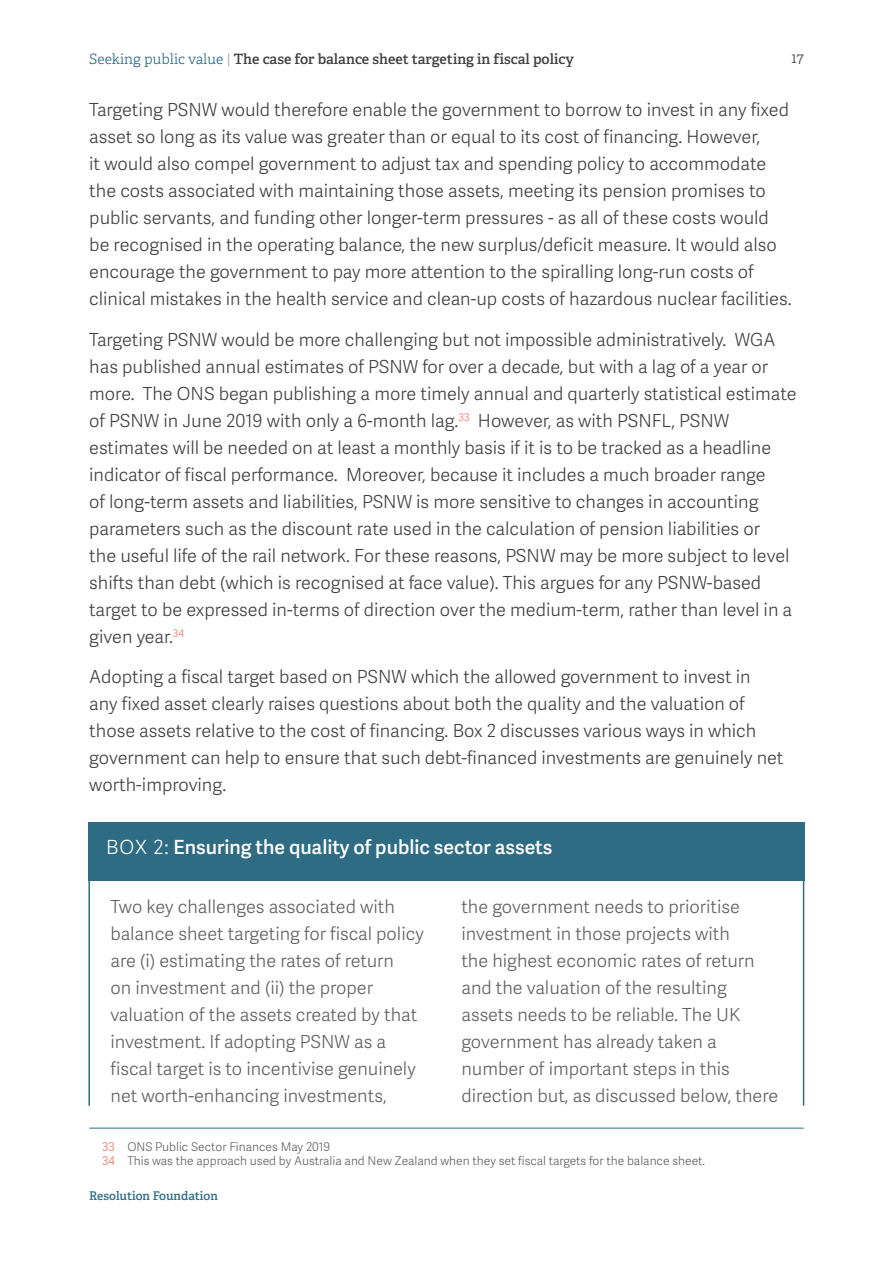
<style>
.page{position:relative;width:893px;height:1263px;background:#fff}
.page>*{position:absolute;margin:0;border:0;box-sizing:border-box;transform-origin:0 0}
.t1{font:19.5px "Adelle Sans Sb";color:#fff}
.t2{font:18px/27px "Adelle Sans Lt";color:#404040}
.t3{font:18px/27px "Adelle Sans Lt";color:#606060}
.t4{font:300 15px "Adelle";color:#404040}
.t5{font:600 14.25px "Adelle";color:#404040}
.t6{font:12px/14.4px "Adelle Sans Lt";color:#606060}
.t7{font:600 12px "Adelle";color:#2e6c83}
.s1{font-weight:300;color:#2e6c83}
.s2{font-family:"Adelle Sans Lt";font-weight:400;color:#9f9f9f}
.s3{font-family:"Adelle Sans Lt"}
.s4{color:#ee7062}
</style>
<div class="page">
<div style="left:88px;top:822px;width:716px;height:59px;background:#2e6c83"></div>
<hr style="left:89px;top:1128px;width:715px;height:1px;background:#2e6c83">
<div style="left:88px;top:865px;width:716px;height:241px;border:2px solid #2e6c83"></div>
<p class="t5" style="left:89px;top:50px;width:486px"><span class="s1">Seeking public value</span> <span class="s2">|</span> The case for balance sheet targeting in fiscal policy</p>
<p class="t4" style="left:792px;top:49px;width:14px">17</p>
<p class="t2" style="left:89px;top:96px;width:704px">Targeting PSNW would therefore enable the government to borrow to invest in any fixed asset so long as its value was greater than or equal to its cost of financing. However,<br>it would also compel government to adjust tax and spending policy to accommodate the costs associated with maintaining those assets, meeting its pension promises to public servants, and funding other longer-term pressures - as all of these costs would be recognised in the operating balance, the new surplus/deficit measure. It would also encourage the government to pay more attention to the spiralling long-run costs of clinical mistakes in the health service and clean-up costs of hazardous nuclear facilities.</p>
<p class="t2" style="left:89px;top:325px;width:709px">Targeting PSNW would be more challenging but not impossible administratively. WGA has published annual estimates of PSNW for over a decade, but with a lag of a year or more. The ONS began publishing a more timely annual and quarterly statistical estimate of PSNW in June 2019 with only a 6-month lag.<sup>33</sup> However, as with PSNFL, PSNW estimates will be needed on at least a monthly basis if it is to be tracked as a headline indicator of fiscal performance. Moreover, because it includes a much broader range<br>of long-term assets and liabilities, PSNW is more sensitive to changes in accounting parameters such as the discount rate used in the calculation of pension liabilities or<br>the useful life of the rail network. For these reasons, PSNW may be more subject to level shifts than debt (which is recognised at face value). This argues for any PSNW-based target to be expressed in-terms of direction over the medium-term, rather than level in a given year.<sup>34</sup></p>
<p class="t2" style="left:89px;top:663px;width:696px">Adopting a fiscal target based on PSNW which the allowed government to invest in any fixed asset clearly raises questions about both the quality and the valuation of those assets relative to the cost of financing. Box 2 discusses various ways in which government can help to ensure that such debt-financed investments are genuinely net worth-improving.</p>
<p class="t1" style="left:106px;top:833px;width:448px"><span class="s3">BOX 2:</span> Ensuring the quality of public sector assets</p>
<p class="t3" style="left:111px;top:892px;width:315px">Two key challenges associated with balance sheet targeting for fiscal policy are (i) estimating the rates of return<br>on investment and (ii) the proper valuation of the assets created by that investment. If adopting PSNW as a fiscal target is to incentivise genuinely net worth-enhancing investments,</p>
<p class="t3" style="left:461px;top:892px;width:318px">the government needs to prioritise investment in those projects with<br>the highest economic rates of return and the valuation of the resulting assets needs to be reliable. The UK government has already taken a number of important steps in this direction but, as discussed below, there</p>
<p class="t6" style="left:102px;top:1139px;width:605px"><span class="s4">33</span> ONS Public Sector Finances May 2019<br><span class="s4">34</span> This was the approach used by Australia and New Zealand when they set fiscal targets for the balance sheet.</p>
<p class="t7" style="left:89px;top:1188px;width:130px">Resolution Foundation</p>
</div>
